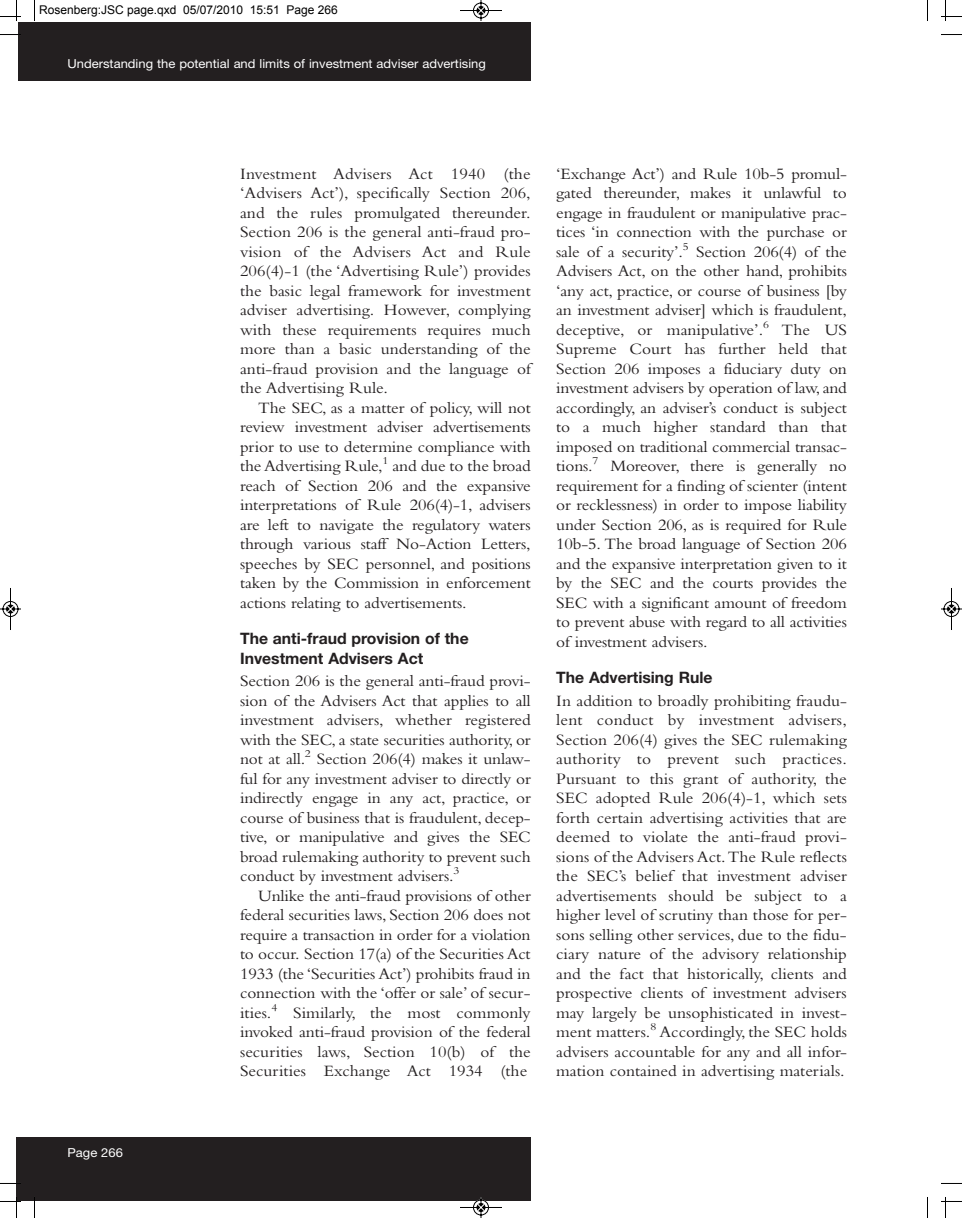
<style>
.page{position:relative;width:962px;height:1218px;background:#fff}
.page>*{position:absolute;margin:0;border:0;box-sizing:border-box;transform-origin:0 0}
.t1{font:16.5px/19.5px "Bembo";letter-spacing:-.01em;color:#231f20;text-align:justify;scale:1.05 1}
.t2{font:700 15.75px/19.5px "Helvetica Neue";color:#231f20}
.t3{font:12.3px "Helvetica Neue";color:#fff;scale:1.05 1}
.t4{font:12px "Arial";color:#000}
</style>
<div class="page">
<div style="left:18px;top:22px;width:513px;height:58px;background:#231f20"></div>
<div style="left:16px;top:1137px;width:515px;height:63px;background:#231f20"></div>
<svg style="left:34px;top:0;width:1px;height:21px"></svg>
<svg style="left:0;top:34px;width:21px;height:1px"></svg>
<svg style="left:927px;top:0;width:1px;height:21px"></svg>
<svg style="left:941px;top:34px;width:21px;height:1px"></svg>
<svg style="left:34px;top:1197px;width:1px;height:20px"></svg>
<svg style="left:927px;top:1197px;width:1px;height:20px"></svg>
<svg style="left:0;top:0;width:21px;height:21px"></svg>
<svg style="left:941px;top:0;width:21px;height:21px"></svg>
<svg style="left:0;top:1197px;width:21px;height:20px"></svg>
<svg style="left:941px;top:1197px;width:21px;height:20px"></svg>
<svg style="left:460px;top:0;width:42px;height:21px"></svg>
<svg style="left:459px;top:1197px;width:44px;height:20px"></svg>
<svg style="left:0;top:588px;width:21px;height:42px"></svg>
<svg style="left:941px;top:588px;width:21px;height:42px"></svg>
<p class="t4" style="left:39px;top:3px;width:300px">Rosenberg:JSC page.qxd 05/07/2010 15:51 Page 266</p>
<p class="t3" style="left:67px;top:59px;width:400px">Understanding the potential and limits of investment adviser advertising</p>
<p class="t3" style="left:67px;top:1148px;width:54px">Page 266</p>
<p class="t1" style="left:240px;top:165px;width:278px">Investment Advisers Act 1940 (the ‘Advisers Act’), specifically Section 206, and the rules promulgated thereunder.<br>Section 206 is the general anti-fraud pro&shy;vision of the Advisers Act and Rule 206(4)-1 (the ‘Advertising Rule’) provides the basic legal framework for investment adviser advertising. However, complying with these requirements requires much more than a basic understanding of the anti-fraud provision and the language of the Advertising Rule.</p>
<p class="t1" style="left:240px;top:399px;width:278px;text-indent:18px">The SEC, as a matter of policy, will not review investment adviser advertisements prior to use to determine compliance with the Advertising Rule,<sup>1</sup> and due to the broad reach of Section 206 and the expansive interpretations of Rule 206(4)-1, advisers are left to navigate the regulatory waters through various staff No-Action Letters, speeches by SEC personnel, and positions taken by the Commission in enforcement actions relating to advertisements.</p>
<p class="t2" style="left:240px;top:630px;width:230px">The anti-fraud provision of the<br>Investment Advisers Act</p>
<p class="t1" style="left:240px;top:672px;width:278px">Section 206 is the general anti-fraud provi&shy;sion of the Advisers Act that applies to all investment advisers, whether registered with the SEC, a state securities authority, or not at all.<sup>2</sup> Section 206(4) makes it unlaw&shy;ful for any investment adviser to directly or indirectly engage in any act, practice, or course of business that is fraudulent, decep&shy;tive, or manipulative and gives the SEC broad rulemaking authority to prevent such conduct by investment advisers.<sup>3</sup></p>
<p class="t1" style="left:240px;top:887px;width:278px;text-indent:18px">Unlike the anti-fraud provisions of other federal securities laws, Section 206 does not require a transaction in order for a violation to occur. Section 17(a) of the Securities Act 1933 (the ‘Securities Act’) prohibits fraud in connection with the ‘offer or sale’ of secur - ities.<sup>4</sup> Similarly, the most commonly invoked anti-fraud provision of the federal securities laws, Section 10(b) of the Securities Exchange Act 1934 (the</p>
<p class="t1" style="left:556px;top:165px;width:278px">‘Exchange Act’) and Rule 10b-5 promul&shy;gated thereunder, makes it unlawful to engage in fraudulent or manipulative prac&shy;tices ‘in connection with the purchase or sale of a security’.<sup>5</sup> Section 206(4) of the Advisers Act, on the other hand, prohibits ‘any act, practice, or course of business [by an investment adviser] which is fraudulent, deceptive, or manipulative’.<sup>6</sup> The US Supreme Court has further held that Section 206 imposes a fiduciary duty on investment advisers by operation of law, and accordingly, an adviser’s conduct is subject to a much higher standard than that imposed on traditional commercial transac&shy;tions.<sup>7</sup> Moreover, there is generally no requirement for a finding of scienter (intent or recklessness) in order to impose liability under Section 206, as is required for Rule 10b-5. The broad language of Section 206 and the expansive interpretation given to it by the SEC and the courts provides the SEC with a significant amount of freedom to prevent abuse with regard to all activities of investment advisers.</p>
<p class="t2" style="left:556px;top:669px;width:158px">The Advertising Rule</p>
<p class="t1" style="left:556px;top:692px;width:278px">In addition to broadly prohibiting fraudu&shy;lent conduct by investment advisers, Section 206(4) gives the SEC rulemaking authority to prevent such practices.<br>Pursuant to this grant of authority, the SEC adopted Rule 206(4)-1, which sets forth certain advertising activities that are deemed to violate the anti-fraud provi&shy;sions of the Advisers Act. The Rule reflects the SEC’s belief that investment adviser advertisements should be subject to a higher level of scrutiny than those for per&shy;sons selling other services, due to the fidu&shy;ciary nature of the advisory relationship and the fact that historically, clients and prospective clients of investment advisers may largely be unsophisticated in invest&shy;ment matters.<sup>8</sup> Accordingly, the SEC holds advisers accountable for any and all infor&shy;mation contained in advertising materials.</p>
</div>
